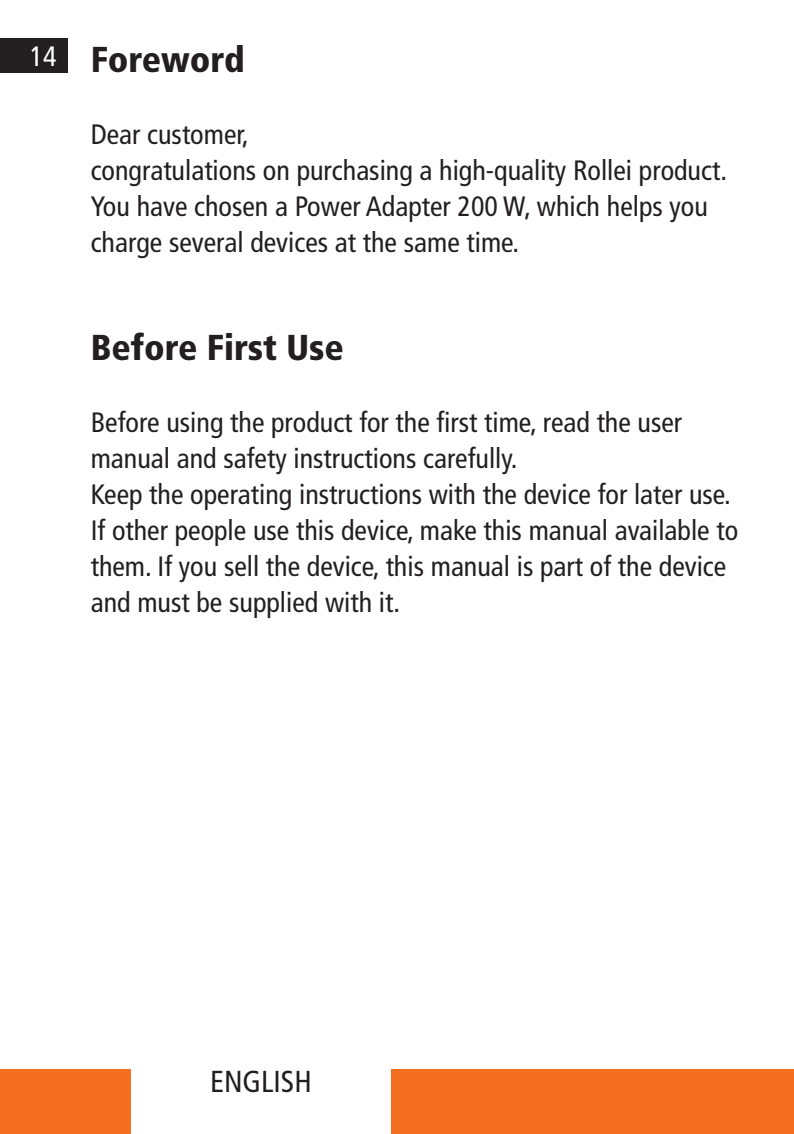
<style>
.page{position:relative;width:794px;height:1134px;background:#fff}
.page>*{position:absolute;margin:0;border:0;box-sizing:border-box;transform-origin:0 0}
.t1{font:900 condensed 36px "Frutiger LT";color:#231f20}
._040_Top-Details{font:condensed 30.4px "Frutiger LT";color:#231f20}
.t2{font:condensed 28px/36px "Frutiger LT";color:#231f20}
.t3{font:condensed 28px "Frutiger LT";color:#fff}
</style>
<div class="page">
<div style="left:0;top:39px;width:68px;height:34px;background:#231f20"></div>
<div style="left:0;top:1069px;width:130px;height:65px;background:#f36e21"></div>
<div style="left:391px;top:1069px;width:403px;height:65px;background:#f36e21"></div>
<p class="t3" style="left:30px;top:40px;width:28px">14</p>
<p class="t1" style="left:91px;top:38px;width:155px">Foreword</p>
<p class="t2" style="left:91px;top:117px;width:160px">Dear customer,</p>
<p class="t2" style="left:91px;top:153px;width:634px">congratulations on purchasing a high-quality Rollei product.<br>You have chosen a Power Adapter 200 W, which helps you charge several devices at the same time.</p>
<p class="t1" style="left:91px;top:326px;width:255px">Before First Use</p>
<p class="t2" style="left:91px;top:405px;width:593px">Before using the product for the first time, read the user manual and safety instructions carefully.</p>
<p class="t2" style="left:91px;top:477px;width:649px">Keep the operating instructions with the device for later use.<br>If other people use this device, make this manual available to them. If you sell the device, this manual is part of the device and must be supplied with it.</p>
<p class="_040_Top-Details" style="left:210px;top:1063px;width:103px">ENGLISH</p>
</div>
